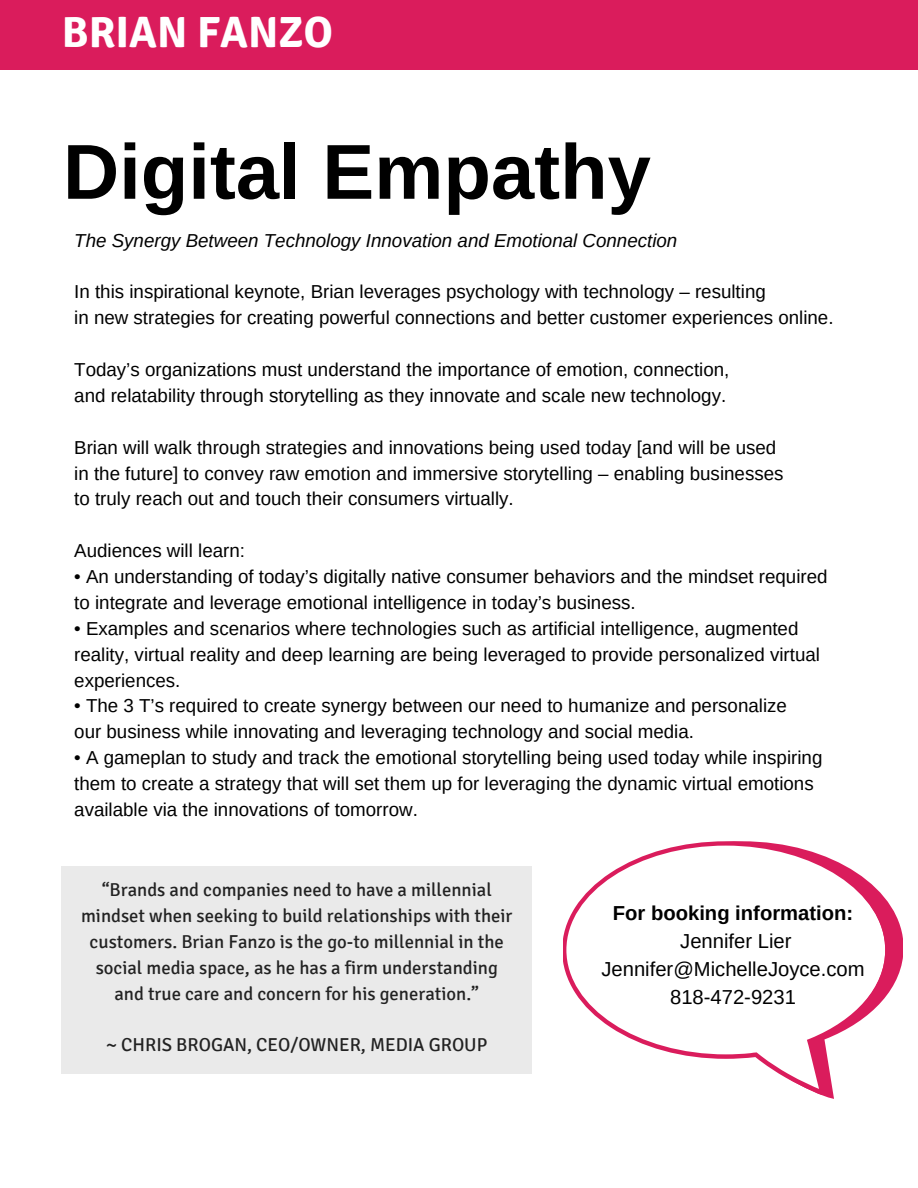
<style>
.page{position:relative;width:918px;height:1188px;background:#fff}
.page>*{position:absolute;margin:0;border:0;box-sizing:border-box;transform-origin:0 0}
.t1{font:700 77.85px "Arimo";color:#000}
.t2{font:700 43.65px "Signika";color:#fff}
.t3{font:20.25px/28.2px "Arimo";color:#000;text-align:center}
.t4{font:700 20.25px "Arimo";color:#000}
.t5{font:18.75px/25.8px "Arimo";color:#000}
.t6{font:18.75px/25.8px "Signika";color:#222;text-align:center}
.t7{font:italic 18.75px "Arimo";color:#000}
</style>
<div class="page">
<svg style="left:822px;top:905px;width:81px;height:194px"></svg>
<svg style="left:563px;top:841px;width:327px;height:254px"></svg>
<div style="left:62px;top:867px;width:470px;height:207px;background:#eaeaea"></div>
<div style="left:0;top:0;width:918px;height:70px;background:#da1c5c"></div>
<h2 class="t2" style="left:62px;top:6px;width:272px">BRIAN FANZO</h2>
<h1 class="t1" style="left:63px;top:128px;width:589px">Digital Empathy</h1>
<p class="t7" style="left:74px;top:230px;width:605px">The Synergy Between Technology Innovation and Emotional Connection</p>
<p class="t5" style="left:74px;top:279px;width:761px">In this inspirational keynote, Brian leverages psychology with technology – resulting<br>in new strategies for creating powerful connections and better customer experiences online.</p>
<p class="t5" style="left:74px;top:357px;width:657px">Today’s organizations must understand the importance of emotion, connection, and relatability through storytelling as they innovate and scale new technology.</p>
<p class="t5" style="left:74px;top:434px;width:711px">Brian will walk through strategies and innovations being used today [and will be used in the future] to convey raw emotion and immersive storytelling – enabling businesses to truly reach out and touch their consumers virtually.</p>
<p class="t5" style="left:74px;top:538px;width:172px">Audiences will learn:</p>
<p class="t5" style="left:74px;top:564px;width:755px">• An understanding of today’s digitally native consumer behaviors and the mindset required to integrate and leverage emotional intelligence in today’s business.</p>
<p class="t5" style="left:74px;top:615px;width:747px">• Examples and scenarios where technologies such as artificial intelligence, augmented reality, virtual reality and deep learning are being leveraged to provide personalized virtual experiences.</p>
<p class="t5" style="left:74px;top:693px;width:714px">• The 3 T’s required to create synergy between our need to humanize and personalize our business while innovating and leveraging technology and social media.</p>
<p class="t5" style="left:74px;top:745px;width:750px">• A gameplan to study and track the emotional storytelling being used today while inspiring them to create a strategy that will set them up for leveraging the dynamic virtual emotions available via the innovations of tomorrow.</p>
<p class="t6" style="left:81px;top:877px;width:433px">“Brands and companies need to have a millennial mindset when seeking to build relationships with their customers. Brian Fanzo is the go-to millennial in the social media space, as he has a firm understanding and true care and concern for his generation.”</p>
<p class="t6" style="left:106px;top:1032px;width:383px">~ CHRIS BROGAN, CEO/OWNER, MEDIA GROUP</p>
<p class="t4" style="left:613px;top:901px;width:242px">For booking information:</p>
<p class="t3" style="left:601px;top:927px;width:265px">Jennifer Lier<br>Jennifer@MichelleJoyce.com<br>818-472-9231</p>
</div>
